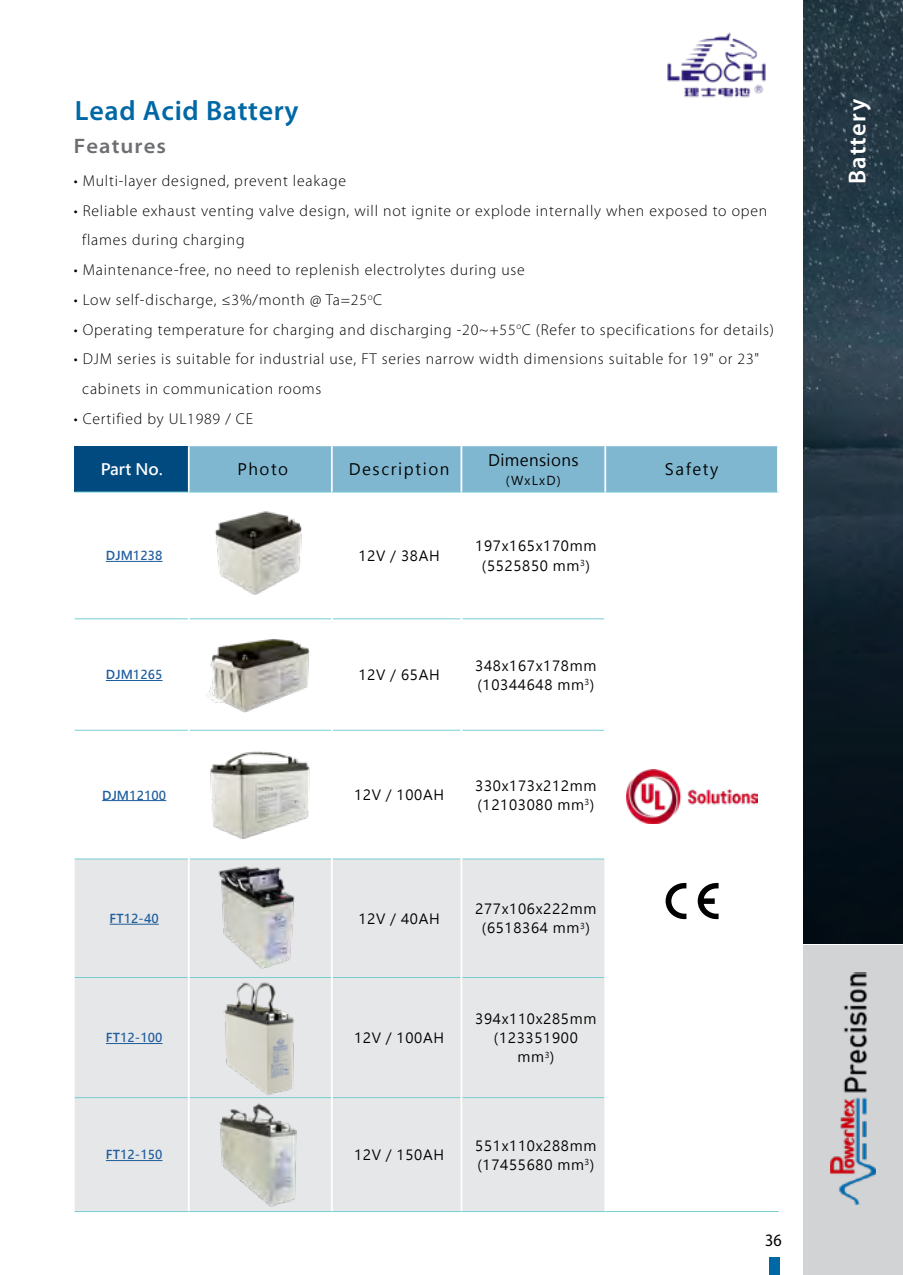
<style>
.page{position:relative;width:903px;height:1275px;background:#fff}
.page>*{position:absolute;margin:0;border:0;box-sizing:border-box;transform-origin:0 0}
.t1{font:600 28px "Myriad Pro";letter-spacing:.025em;color:#0068a5}
.t2{font:600 24.5px "Myriad Pro";letter-spacing:.05em;color:#fff}
.t3{font:600 semi-expanded 21px "Myriad Pro";letter-spacing:.05em;color:#6d6e71}
.t4{font:semi-condensed 17.5px "Myriad Pro";color:#000}
.t5{font:300 15.75px/29.8px "Myriad Pro";letter-spacing:.05em;color:#000}
.t6{font:15.75px "Microsoft Jheng Hei UI Regular";letter-spacing:.1em;color:#000}
.t7{font:15.75px "Microsoft Jheng Hei UI Regular";letter-spacing:.025em;color:#000}
.t8{font:15.75px "Microsoft Jheng Hei UI Bold";color:#fff}
.t9{font:14px/19.2px "Microsoft Jheng Hei UI Regular";letter-spacing:.05em;color:#000;text-align:center}
.t10{font:12.25px "Microsoft Jheng Hei UI Bold";letter-spacing:.01em;color:#205d9e}
.t11{font:12.25px "Microsoft Jheng Hei UI Regular";letter-spacing:.1em;color:#000}
</style>
<div class="page">
<div style="left:804px;top:945px;width:99px;height:330px;background:#d1d3d4"></div>
<img style="left:804px;top:0;width:99px;height:944px">
<img style="left:831px;top:972px;width:44px;height:233px">
<div style="left:769px;top:1257px;width:10px;height:18px;background:#0068a5"></div>
<div style="left:75px;top:446px;width:114px;height:46px;background:#004a80"></div>
<div style="left:190px;top:446px;width:587px;height:46px;background:#80b7d0"></div>
<div style="left:75px;top:859px;width:529px;height:352px;background:#e6e7e8"></div>
<hr style="left:75px;top:492px;width:114px;height:1px;background:#78cdd1">
<hr style="left:75px;top:618px;width:113px;height:1px;background:#78cdd1">
<hr style="left:75px;top:730px;width:113px;height:1px;background:#78cdd1">
<hr style="left:75px;top:858px;width:113px;height:1px;background:#78cdd1">
<hr style="left:75px;top:977px;width:113px;height:1px;background:#78cdd1">
<hr style="left:75px;top:1097px;width:113px;height:1px;background:#78cdd1">
<hr style="left:75px;top:1211px;width:114px;height:1px;background:#78cdd1">
<hr style="left:189px;top:492px;width:143px;height:1px;background:#78cdd1">
<hr style="left:332px;top:492px;width:129px;height:1px;background:#78cdd1">
<hr style="left:461px;top:492px;width:144px;height:1px;background:#78cdd1">
<hr style="left:190px;top:618px;width:141px;height:1px;background:#78cdd1">
<hr style="left:333px;top:618px;width:127px;height:1px;background:#78cdd1">
<hr style="left:462px;top:618px;width:142px;height:1px;background:#78cdd1">
<hr style="left:190px;top:730px;width:141px;height:1px;background:#78cdd1">
<hr style="left:333px;top:730px;width:127px;height:1px;background:#78cdd1">
<hr style="left:462px;top:730px;width:142px;height:1px;background:#78cdd1">
<hr style="left:190px;top:858px;width:141px;height:1px;background:#78cdd1">
<hr style="left:333px;top:858px;width:127px;height:1px;background:#78cdd1">
<hr style="left:462px;top:858px;width:142px;height:1px;background:#78cdd1">
<hr style="left:190px;top:977px;width:141px;height:1px;background:#78cdd1">
<hr style="left:333px;top:977px;width:127px;height:1px;background:#78cdd1">
<hr style="left:462px;top:977px;width:142px;height:1px;background:#78cdd1">
<hr style="left:190px;top:1097px;width:141px;height:1px;background:#78cdd1">
<hr style="left:333px;top:1097px;width:127px;height:1px;background:#78cdd1">
<hr style="left:462px;top:1097px;width:142px;height:1px;background:#78cdd1">
<hr style="left:189px;top:1211px;width:143px;height:1px;background:#78cdd1">
<hr style="left:332px;top:1211px;width:129px;height:1px;background:#78cdd1">
<hr style="left:461px;top:1211px;width:144px;height:1px;background:#78cdd1">
<hr style="left:605px;top:492px;width:174px;height:1px;background:#78cdd1">
<hr style="left:605px;top:1211px;width:174px;height:1px;background:#78cdd1">
<hr style="left:188px;top:446px;width:2px;height:46px;background:#fff">
<hr style="left:331px;top:446px;width:2px;height:46px;background:#fff">
<hr style="left:460px;top:446px;width:2px;height:46px;background:#fff">
<hr style="left:604px;top:446px;width:2px;height:46px;background:#fff">
<hr style="left:188px;top:492px;width:2px;height:127px;background:#fff">
<hr style="left:331px;top:492px;width:2px;height:127px;background:#fff">
<hr style="left:460px;top:492px;width:2px;height:127px;background:#fff">
<hr style="left:604px;top:492px;width:2px;height:127px;background:#fff">
<hr style="left:777px;top:492px;width:2px;height:127px;background:#fff">
<hr style="left:188px;top:859px;width:2px;height:118px;background:#fff">
<hr style="left:331px;top:859px;width:2px;height:118px;background:#fff">
<hr style="left:460px;top:859px;width:2px;height:118px;background:#fff">
<hr style="left:188px;top:977px;width:2px;height:121px;background:#fff">
<hr style="left:331px;top:977px;width:2px;height:121px;background:#fff">
<hr style="left:460px;top:977px;width:2px;height:121px;background:#fff">
<hr style="left:188px;top:1098px;width:2px;height:113px;background:#fff">
<hr style="left:331px;top:1098px;width:2px;height:113px;background:#fff">
<hr style="left:460px;top:1098px;width:2px;height:113px;background:#fff">
<hr style="left:106px;top:561px;width:57px;height:1px;background:#205d9e">
<img style="left:214px;top:511px;width:88px;height:84px">
<hr style="left:106px;top:680px;width:57px;height:1px;background:#205d9e">
<img style="left:206px;top:639px;width:104px;height:74px">
<hr style="left:102px;top:800px;width:64px;height:1px;background:#205d9e">
<img style="left:210px;top:751px;width:100px;height:88px">
<hr style="left:110px;top:924px;width:49px;height:1px;background:#205d9e">
<img style="left:208px;top:859px;width:96px;height:118px">
<hr style="left:106px;top:1043px;width:56px;height:1px;background:#205d9e">
<img style="left:212px;top:978px;width:92px;height:119px">
<hr style="left:106px;top:1160px;width:56px;height:1px;background:#205d9e">
<img style="left:211px;top:1098px;width:95px;height:113px">
<img style="left:667px;top:32px;width:99px;height:66px">
<img style="left:627px;top:770px;width:130px;height:54px">
<svg style="left:698px;top:882px;width:20px;height:38px"></svg>
<svg style="left:665px;top:882px;width:21px;height:38px"></svg>
<h1 class="t1" style="left:75px;top:93px;width:225px">Lead Acid Battery</h1>
<h3 class="t3" style="left:74px;top:134px;width:94px">Features</h3>
<p class="t5" style="left:74px;top:165px;width:274px">• Multi-layer designed, prevent leakage</p>
<p class="t5" style="left:82px;top:195px;width:686px;text-indent:-8px">• Reliable exhaust venting valve design, will not ignite or explode internally when exposed to open flames during charging</p>
<p class="t5" style="left:74px;top:255px;width:453px">• Maintenance-free, no need to replenish electrolytes during use</p>
<p class="t5" style="left:74px;top:284px;width:310px">• Low self-discharge, ≤3%/month @ Ta=25<sup>o</sup>C</p>
<p class="t5" style="left:74px;top:314px;width:702px">• Operating temperature for charging and discharging -20~+55<sup>o</sup>C (Refer to specifications for details)</p>
<p class="t5" style="left:82px;top:344px;width:678px;text-indent:-8px">• DJM series is suitable for industrial use, FT series narrow width dimensions suitable for 19" or 23" cabinets in communication rooms</p>
<p class="t5" style="left:74px;top:403px;width:181px">• Certified by UL1989 / CE</p>
<p class="t8" style="left:101px;top:460px;width:63px">Part No.</p>
<p class="t6" style="left:237px;top:460px;width:52px">Photo</p>
<p class="t6" style="left:349px;top:460px;width:102px">Description</p>
<p class="t7" style="left:488px;top:450px;width:92px">Dimensions</p>
<p class="t11" style="left:506px;top:473px;width:56px">(WxLxD)</p>
<p class="t10" style="left:106px;top:548px;width:58px">DJM1238</p>
<p class="t9" style="left:358px;top:546px;width:83px">12V / 38AH</p>
<p class="t9" style="left:475px;top:537px;width:123px">197x165x170mm (5525850 mm<sup>3</sup>)</p>
<p class="t10" style="left:106px;top:667px;width:58px">DJM1265</p>
<p class="t9" style="left:358px;top:665px;width:83px">12V / 65AH</p>
<p class="t9" style="left:475px;top:656px;width:123px;text-align:left">348x167x178mm (10344648 mm<sup>3</sup>)</p>
<p class="t10" style="left:102px;top:787px;width:66px">DJM12100</p>
<p class="t9" style="left:354px;top:785px;width:92px">12V / 100AH</p>
<p class="t9" style="left:475px;top:776px;width:123px;text-align:left">330x173x212mm (12103080 mm<sup>3</sup>)</p>
<p class="t10" style="left:110px;top:911px;width:51px">FT12-40</p>
<p class="t9" style="left:358px;top:909px;width:83px">12V / 40AH</p>
<p class="t9" style="left:475px;top:899px;width:123px">277x106x222mm (6518364 mm<sup>3</sup>)</p>
<p class="t10" style="left:106px;top:1030px;width:58px">FT12-100</p>
<p class="t9" style="left:354px;top:1028px;width:92px">12V / 100AH</p>
<p class="t9" style="left:475px;top:1009px;width:123px">394x110x285mm (123351900 mm<sup>3</sup>)</p>
<p class="t10" style="left:106px;top:1147px;width:58px">FT12-150</p>
<p class="t9" style="left:354px;top:1145px;width:92px">12V / 150AH</p>
<p class="t9" style="left:475px;top:1136px;width:123px;text-align:left">551x110x288mm (17455680 mm<sup>3</sup>)</p>
<p class="t6" style="left:665px;top:460px;width:55px">Safety</p>
<p class="t4" style="left:765px;top:1231px;width:18px">36</p>
<h2 class="t2" style="left:842px;top:184px;width:87px;rotate:-90deg">Battery</h2>
</div>
